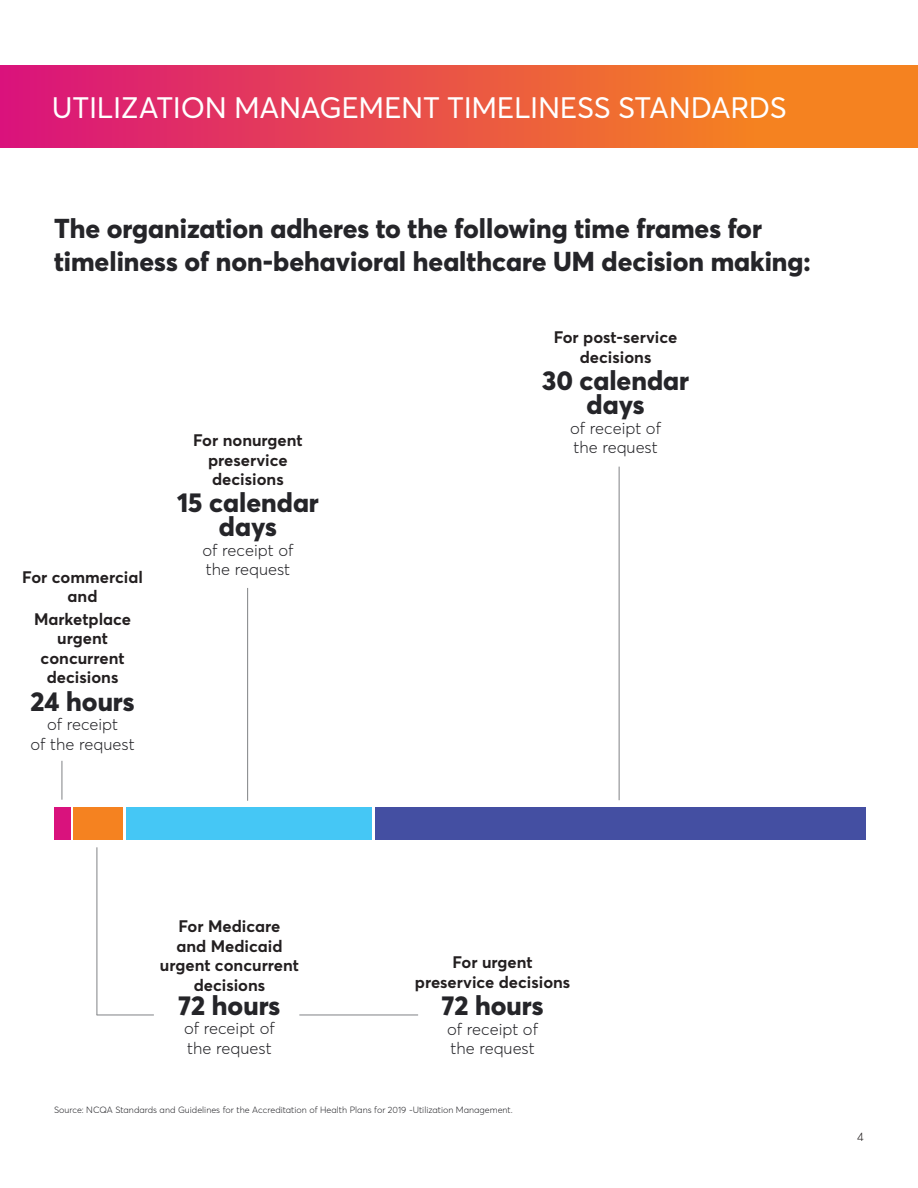
<style>
.page{position:relative;width:918px;height:1188px;background:#fff}
.page>*{position:absolute;margin:0;border:0;box-sizing:border-box;transform-origin:0 0}
.t1{font:29.25px "Averta";letter-spacing:-.01em;color:#fff}
.t2{font:800 27px/24px "Averta";color:#252529;text-align:center}
.t3{font:700 16.5px/19.5px "Averta";color:#231f20;text-align:center}
.t4{font:300 16.5px/19.5px "Averta";color:#252529}
.t5{font:300 12px "Averta";color:#231f20}
.t6{font:300 9px "Averta";color:#252529}
</style>
<div class="page">
<div style="left:0;top:66px;width:918px;height:82px;background:linear-gradient(to right,#da1579,#f99213)"></div>
<div style="left:54px;top:807px;width:16px;height:33px;background:#d9127d"></div>
<div style="left:73px;top:807px;width:49px;height:33px;background:#f58220"></div>
<div style="left:126px;top:807px;width:245px;height:33px;background:#45c7f5"></div>
<div style="left:375px;top:807px;width:491px;height:33px;background:#444fa2"></div>
<hr style="left:97px;top:847px;width:1px;height:168px;background:#808285">
<hr style="left:97px;top:1015px;width:57px;height:1px;background:#808285">
<hr style="left:299px;top:1015px;width:119px;height:1px;background:#808285">
<hr style="left:62px;top:761px;width:1px;height:39px;background:#808285">
<hr style="left:247px;top:588px;width:1px;height:213px;background:#808285">
<hr style="left:619px;top:467px;width:1px;height:333px;background:#808285">
<p class="t1" style="left:52px;top:89px;width:736px">UTILIZATION MANAGEMENT TIMELINESS STANDARDS</p>
<p class="t2" style="left:54px;top:216px;width:709px">The organization adheres to the following time frames for</p>
<p class="t2" style="left:54px;top:249px;width:758px">timeliness of non-behavioral healthcare UM decision making:</p>
<p class="t3" style="left:22px;top:567px;width:122px">For commercial and</p>
<p class="t3" style="left:34px;top:609px;width:99px">Marketplace urgent concurrent decisions</p>
<p class="t2" style="left:31px;top:689px;width:106px">24 hours</p>
<p class="t4" style="left:47px;top:714px;width:73px">of receipt</p>
<p class="t4" style="left:31px;top:734px;width:106px">of the request</p>
<p class="t3" style="left:193px;top:430px;width:111px">For nonurgent preservice decisions</p>
<p class="t2" style="left:177px;top:490px;width:143px">15 calendar days</p>
<p class="t4" style="left:203px;top:540px;width:92px">of receipt of the request</p>
<p class="t3" style="left:554px;top:327px;width:125px">For post-service decisions</p>
<p class="t2" style="left:542px;top:368px;width:148px">30 calendar</p>
<p class="t2" style="left:587px;top:392px;width:59px">days</p>
<p class="t4" style="left:570px;top:418px;width:92px">of receipt of the request</p>
<p class="t3" style="left:160px;top:917px;width:141px">For Medicare<br>and Medicaid urgent concurrent decisions</p>
<p class="t2" style="left:179px;top:993px;width:103px">72 hours</p>
<p class="t4" style="left:184px;top:1019px;width:92px">of receipt of the request</p>
<p class="t3" style="left:415px;top:953px;width:157px">For urgent preservice decisions</p>
<p class="t2" style="left:442px;top:993px;width:103px">72 hours</p>
<p class="t4" style="left:447px;top:1019px;width:92px">of receipt of the request</p>
<p class="t6" style="left:54px;top:1104px;width:460px">Source: NCQA Standards and Guidelines for the Accreditation of Health Plans for 2019 -Utilization Management.</p>
<p class="t5" style="left:857px;top:1129px;width:8px">4</p>
</div>
